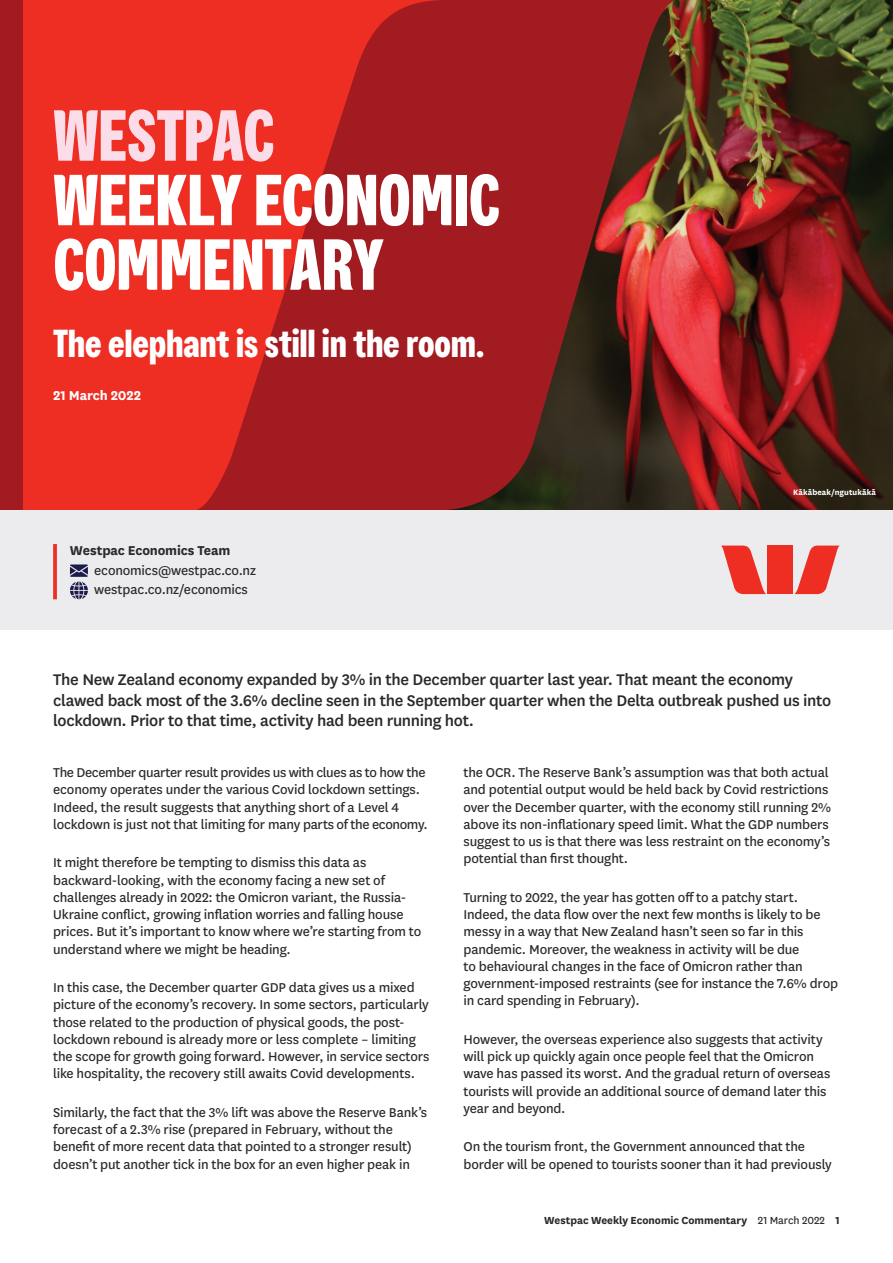
<style>
.page{position:relative;width:893px;height:1263px;background:#fff}
.page>*{position:absolute;margin:0;border:0;box-sizing:border-box;transform-origin:0 0}
.t1{font:700 72px/64.5px "Westpac";letter-spacing:-.005em;color:#fff}
.t2{font:700 72px "Westpac";letter-spacing:-.005em;color:#fbdde9}
.t3{font:700 39px "Westpac";color:#fff}
.t4{font:500 18px/20.2px "National LF";letter-spacing:-.02em;color:#2b292a}
.t5{font:15px/17.2px "National LF";letter-spacing:-.01em;color:#2b292a}
.t6{font:700 15px "National LF";letter-spacing:-.01em;color:#2b292a}
.t7{font:700 15px "National LF";letter-spacing:-.01em;color:#fff}
.t8{font:700 12px "National LF";letter-spacing:-.005em;color:#2b292a}
.t9{font:700 9px "National LF";letter-spacing:.01em;color:#fff}
.s1{font-weight:400}
</style>
<div class="page">
<img style="left:675px;top:0;width:218px;height:510px">
<div style="left:22px;top:0;width:173px;height:510px;background:#ee2e22"></div>
<svg style="left:195px;top:0;width:480px;height:510px;background:#a42220"></svg>
<div style="left:0;top:0;width:22px;height:510px;background:#a21b20"></div>
<div style="left:0;top:510px;width:893px;height:119px;background:#ececee"></div>
<svg style="left:721px;top:546px;width:45px;height:48px"></svg>
<svg style="left:794px;top:546px;width:45px;height:48px"></svg>
<div style="left:768px;top:546px;width:25px;height:48px;background:#ee2e22"></div>
<svg style="left:53px;top:544px;width:4px;height:55px"></svg>
<svg style="left:70px;top:564px;width:18px;height:35px"></svg>
<h1 class="t2" style="left:53px;top:92px;width:223px">WESTPAC</h1>
<h1 class="t1" style="left:53px;top:167px;width:449px">WEEKLY ECONOMIC<br>COMMENTARY</h1>
<h2 class="t3" style="left:53px;top:320px;width:433px">The elephant is still in the room.</h2>
<p class="t7" style="left:53px;top:385px;width:90px">21 March 2022</p>
<p class="t6" style="left:70px;top:540px;width:162px">Westpac Economics Team</p>
<p class="t5" style="left:94px;top:559px;width:163px;line-height:19.5px">economics@westpac.co.nz westpac.co.nz/economics</p>
<p class="t9" style="left:793px;top:486px;width:84px">Kākābeak/ngutukākā</p>
<p class="t4" style="left:53px;top:669px;width:780px">The New Zealand economy expanded by 3% in the December quarter last year. That meant the economy clawed back most of the 3.6% decline seen in the September quarter when the Delta outbreak pushed us into lockdown. Prior to that time, activity had been running hot.</p>
<p class="t5" style="left:53px;top:763px;width:376px">The December quarter result provides us with clues as to how the economy operates under the various Covid lockdown settings.<br>Indeed, the result suggests that anything short of a Level 4 lockdown is just not that limiting for many parts of the economy.</p>
<p class="t5" style="left:53px;top:853px;width:370px">It might therefore be tempting to dismiss this data as backward-looking, with the economy facing a new set of challenges already in 2022: the Omicron variant, the Russia-Ukraine conflict, growing inflation worries and falling house prices. But it’s important to know where we’re starting from to understand where we might be heading.</p>
<p class="t5" style="left:53px;top:978px;width:378px">In this case, the December quarter GDP data gives us a mixed picture of the economy’s recovery. In some sectors, particularly those related to the production of physical goods, the post&shy;lockdown rebound is already more or less complete – limiting the scope for growth going forward. However, in service sectors like hospitality, the recovery still awaits Covid developments.</p>
<p class="t5" style="left:53px;top:1103px;width:376px">Similarly, the fact that the 3% lift was above the Reserve Bank’s forecast of a 2.3% rise (prepared in February, without the benefit of more recent data that pointed to a stronger result) doesn’t put another tick in the box for an even higher peak in</p>
<p class="t5" style="left:463px;top:763px;width:369px">the OCR. The Reserve Bank’s assumption was that both actual and potential output would be held back by Covid restrictions over the December quarter, with the economy still running 2% above its non-inflationary speed limit. What the GDP numbers suggest to us is that there was less restraint on the economy’s potential than first thought.</p>
<p class="t5" style="left:463px;top:888px;width:376px">Turning to 2022, the year has gotten off to a patchy start.<br>Indeed, the data flow over the next few months is likely to be messy in a way that New Zealand hasn’t seen so far in this pandemic. Moreover, the weakness in activity will be due<br>to behavioural changes in the face of Omicron rather than government-imposed restraints (see for instance the 7.6% drop in card spending in February).</p>
<p class="t5" style="left:463px;top:1030px;width:368px">However, the overseas experience also suggests that activity will pick up quickly again once people feel that the Omicron wave has passed its worst. And the gradual return of overseas tourists will provide an additional source of demand later this year and beyond.</p>
<p class="t5" style="left:463px;top:1137px;width:370px">On the tourism front, the Government announced that the border will be opened to tourists sooner than it had previously</p>
<p class="t8" style="left:544px;top:1212px;width:297px">Westpac Weekly Economic Commentary <span class="s1">21 March 2022</span> 1</p>
</div>
